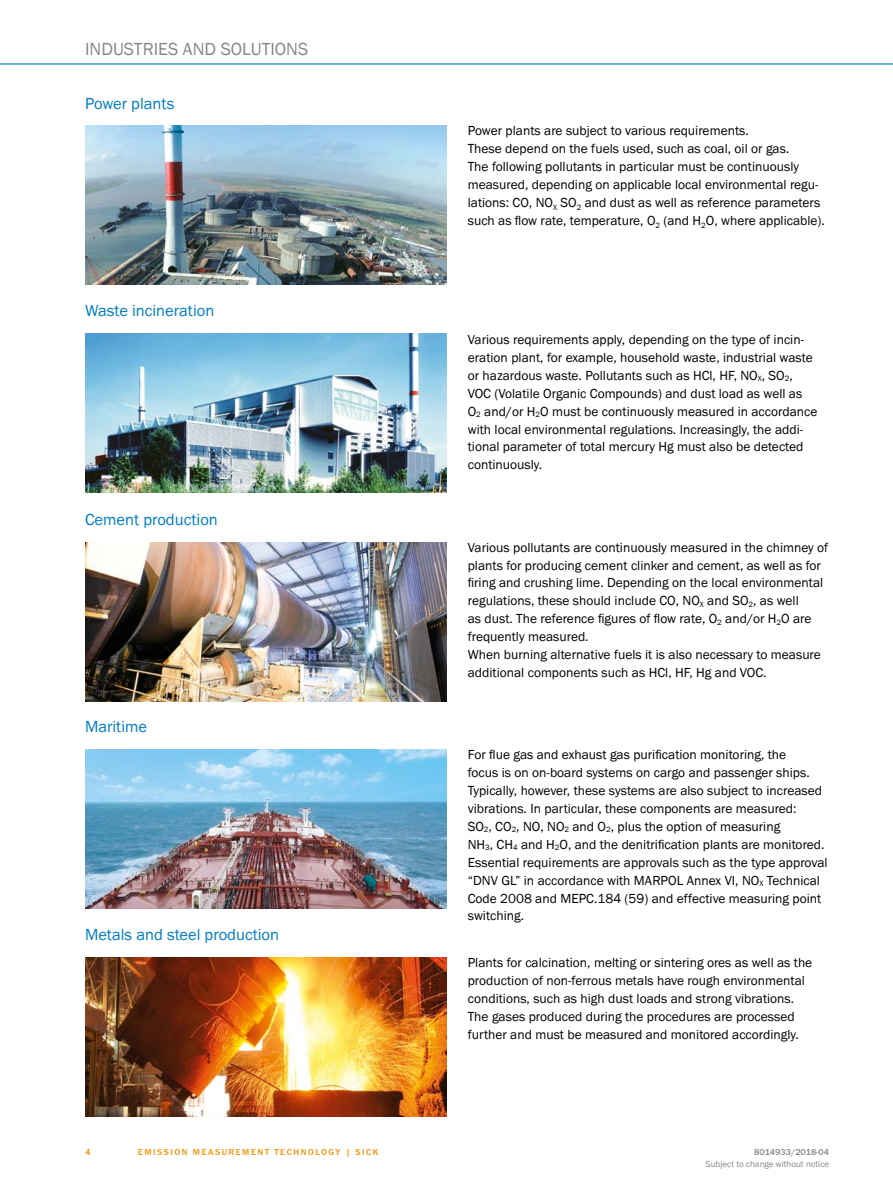
<style>
.page{position:relative;width:893px;height:1188px;background:#fff}
.page>*{position:absolute;margin:0;border:0;box-sizing:border-box;transform-origin:0 0}
.t1{font:18px "SICK Franklin";color:#878787}
.t2{font:16.5px "SICK Franklin";color:#007cc2}
.t3{font:13.5px/17.9px "SICK Franklin";color:#000}
.t4{font:500 9px "SICK Franklin";letter-spacing:.17em;color:#f39200}
.t5{font:9px "SICK Franklin";color:#878787}
.t6{font:500 9px "SICK Franklin";color:#878787}
</style>
<div class="page">
<hr style="left:0;top:63px;width:893px;height:2px;background:#007cc2">
<img style="left:85px;top:126px;width:361px;height:159px">
<img style="left:85px;top:333px;width:361px;height:160px">
<img style="left:85px;top:542px;width:361px;height:160px">
<img style="left:85px;top:957px;width:361px;height:160px">
<img style="left:85px;top:749px;width:361px;height:160px">
<h1 class="t1" style="left:85px;top:38px;width:225px">INDUSTRIES AND SOLUTIONS</h1>
<p class="t2" style="left:85px;top:93px;width:91px">Power plants</p>
<p class="t2" style="left:85px;top:300px;width:131px">Waste incineration</p>
<p class="t2" style="left:85px;top:509px;width:134px">Cement production</p>
<p class="t2" style="left:85px;top:717px;width:64px">Maritime</p>
<p class="t2" style="left:85px;top:924px;width:196px">Metals and steel production</p>
<p class="t3" style="left:468px;top:122px;width:359px">Power plants are subject to various requirements.<br>These depend on the fuels used, such as coal, oil or gas.<br>The following pollutants in particular must be continuously measured, depending on applicable local environmental regu&shy;lations: CO, NO<sub>X</sub> SO<sub>2</sub> and dust as well as reference parameters such as flow rate, temperature, O<sub>2</sub> (and H<sub>2</sub>O, where applicable).</p>
<p class="t3" style="left:468px;top:331px;width:351px">Various requirements apply, depending on the type of incin&shy;eration plant, for example, household waste, industrial waste or hazardous waste. Pollutants such as HCl, HF, NO<sub>X</sub>, SO<sub>2</sub>, VOC (Volatile Organic Compounds) and dust load as well as O<sub>2</sub> and/or H<sub>2</sub>O must be continuously measured in accordance with local environmental regulations. Increasingly, the addi&shy;tional parameter of total mercury Hg must also be detected continuously.</p>
<p class="t3" style="left:468px;top:538px;width:362px">Various pollutants are continuously measured in the chimney of plants for producing cement clinker and cement, as well as for firing and crushing lime. Depending on the local environmental regulations, these should include CO, NO<sub>X</sub> and SO<sub>2</sub>, as well<br>as dust. The reference figures of flow rate, O<sub>2</sub> and/or H<sub>2</sub>O are frequently measured.<br>When burning alternative fuels it is also necessary to measure additional components such as HCl, HF, Hg and VOC.</p>
<p class="t3" style="left:468px;top:746px;width:361px">For flue gas and exhaust gas purification monitoring, the<br>focus is on on-board systems on cargo and passenger ships.<br>Typically, however, these systems are also subject to increased vibrations. In particular, these components are measured:<br>SO<sub>2</sub>, CO<sub>2</sub>, NO, NO<sub>2</sub> and O<sub>2</sub>, plus the option of measuring<br>NH<sub>3</sub>, CH<sub>4</sub> and H<sub>2</sub>O, and the denitrification plants are monitored.<br>Essential requirements are approvals such as the type approval “DNV GL” in accordance with MARPOL Annex VI, NO<sub>X</sub> Technical Code 2008 and MEPC.184 (59) and effective measuring point switching.</p>
<p class="t3" style="left:468px;top:954px;width:346px">Plants for calcination, melting or sintering ores as well as the production of non-ferrous metals have rough environmental conditions, such as high dust loads and strong vibrations.<br>The gases produced during the procedures are processed further and must be measured and monitored accordingly.</p>
<p class="t4" style="left:85px;top:1146px;width:7px">4</p>
<p class="t4" style="left:138px;top:1146px;width:224px">EMISSION MEASUREMENT TECHNOLOGY | SIC</p>
<p class="t4" style="left:373px;top:1146px;width:7px">K</p>
<p class="t6" style="left:754px;top:1146px;width:77px">8014933/2018-04</p>
<p class="t5" style="left:706px;top:1159px;width:125px">Subject to change without notice</p>
</div>
